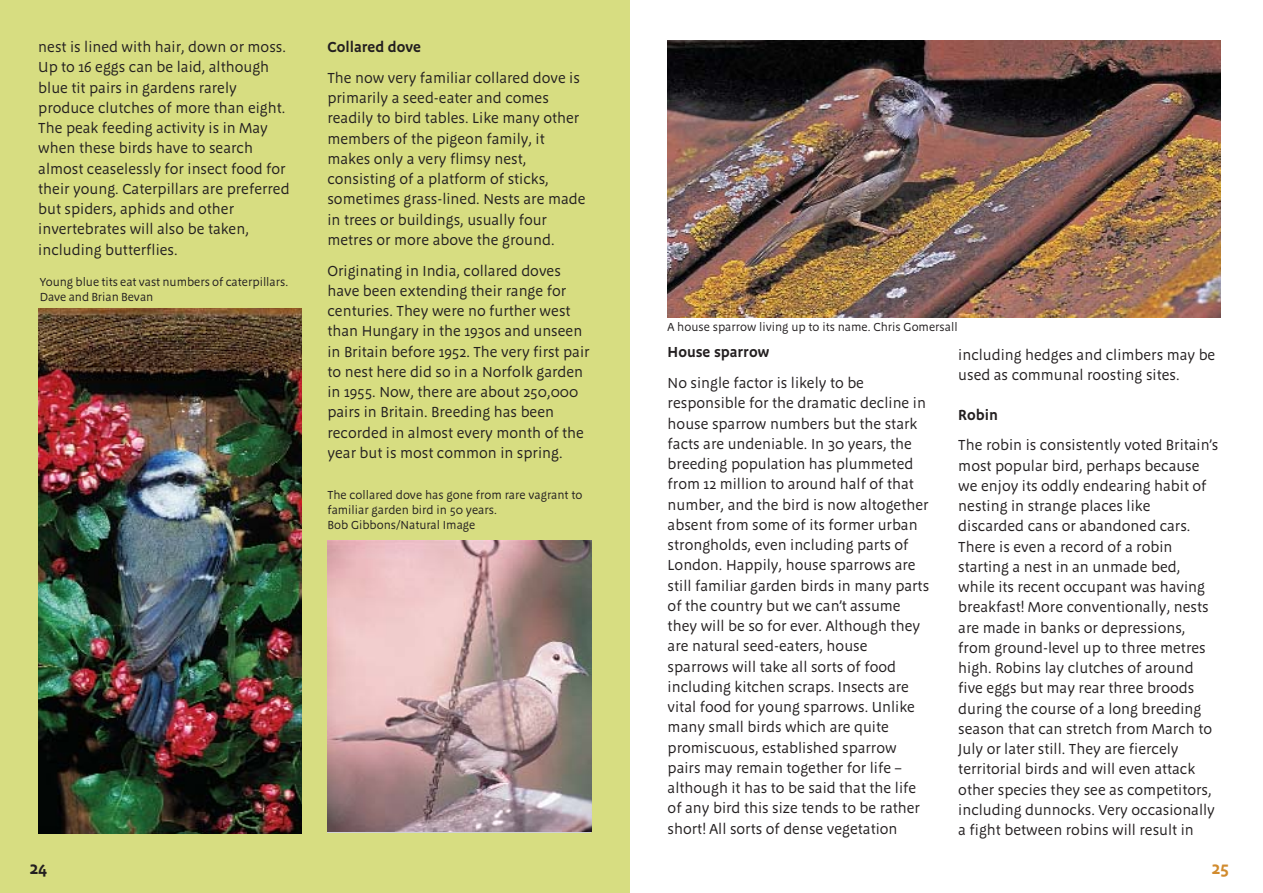
<style>
.page{position:relative;width:1263px;height:893px;background:#fff}
.page>*{position:absolute;margin:0;border:0;box-sizing:border-box;transform-origin:0 0}
.t1{font:600 18px "Megano";color:#d18b2e}
.t2{font:600 18px "Megano";color:#231f20}
.t3{font:15px/20.2px "Megano";color:#231f20}
.t4{font:600 15px "Megano";color:#231f20}
.t5{font:12px/15px "Megano";color:#231f20}
</style>
<div class="page">
<div style="left:0;top:0;width:629px;height:893px;background:#d7dd81"></div>
<img style="left:38px;top:309px;width:264px;height:525px">
<img style="left:327px;top:540px;width:264px;height:292px">
<img style="left:668px;top:41px;width:552px;height:276px">
<p class="t3" style="left:38px;top:38px;width:253px">nest is lined with hair, down or moss.<br>Up to 16 eggs can be laid, although blue tit pairs in gardens rarely produce clutches of more than eight.<br>The peak feeding activity is in May when these birds have to search almost ceaselessly for insect food for their young. Caterpillars are preferred but spiders, aphids and other invertebrates will also be taken, including butterflies.</p>
<p class="t4" style="left:327px;top:41px;width:95px">Collared dove</p>
<p class="t3" style="left:327px;top:69px;width:260px">The now very familiar collared dove is primarily a seed-eater and comes readily to bird tables. Like many other members of the pigeon family, it makes only a very flimsy nest, consisting of a platform of sticks, sometimes grass-lined. Nests are made in trees or buildings, usually four metres or more above the ground.</p>
<p class="t3" style="left:327px;top:262px;width:264px">Originating in India, collared doves have been extending their range for centuries. They were no further west than Hungary in the 1930s and unseen in Britain before 1952. The very first pair to nest here did so in a Norfolk garden in 1955. Now, there are about 250,000 pairs in Britain. Breeding has been recorded in almost every month of the year but is most common in spring.</p>
<p class="t5" style="left:40px;top:276px;width:250px">Young blue tits eat vast numbers of caterpillars.<br>Dave and Brian Bevan</p>
<p class="t2" style="left:30px;top:860px;width:19px">24</p>
<p class="t5" style="left:327px;top:488px;width:256px">The collared dove has gone from rare vagrant to familiar garden bird in 50 years.<br>Bob Gibbons/Natural Image</p>
<p class="t5" style="left:667px;top:320px;width:292px">A house sparrow living up to its name. Chris Gomersall</p>
<p class="t4" style="left:668px;top:346px;width:103px">House sparrow</p>
<p class="t3" style="left:668px;top:374px;width:263px">No single factor is likely to be responsible for the dramatic decline in house sparrow numbers but the stark facts are undeniable. In 30 years, the breeding population has plummeted from 12 million to around half of that number, and the bird is now altogether absent from some of its former urban strongholds, even including parts of London. Happily, house sparrows are still familiar garden birds in many parts of the country but we can’t assume they will be so for ever. Although they are natural seed-eaters, house sparrows will take all sorts of food including kitchen scraps. Insects are vital food for young sparrows. Unlike many small birds which are quite promiscuous, established sparrow pairs may remain together for life – although it has to be said that the life of any bird this size tends to be rather short! All sorts of dense vegetation</p>
<p class="t3" style="left:958px;top:345px;width:259px">including hedges and climbers may be used as communal roosting sites.</p>
<p class="t4" style="left:958px;top:408px;width:41px">Robin</p>
<p class="t3" style="left:958px;top:436px;width:261px">The robin is consistently voted Britain’s most popular bird, perhaps because we enjoy its oddly endearing habit of nesting in strange places like discarded cans or abandoned cars.<br>There is even a record of a robin starting a nest in an unmade bed, while its recent occupant was having breakfast! More conventionally, nests are made in banks or depressions, from ground-level up to three metres high. Robins lay clutches of around five eggs but may rear three broods during the course of a long breeding season that can stretch from March to July or later still. They are fiercely territorial birds and will even attack other species they see as competitors, including dunnocks. Very occasionally a fight between robins will result in</p>
<p class="t1" style="left:1212px;top:860px;width:19px">25</p>
</div>
